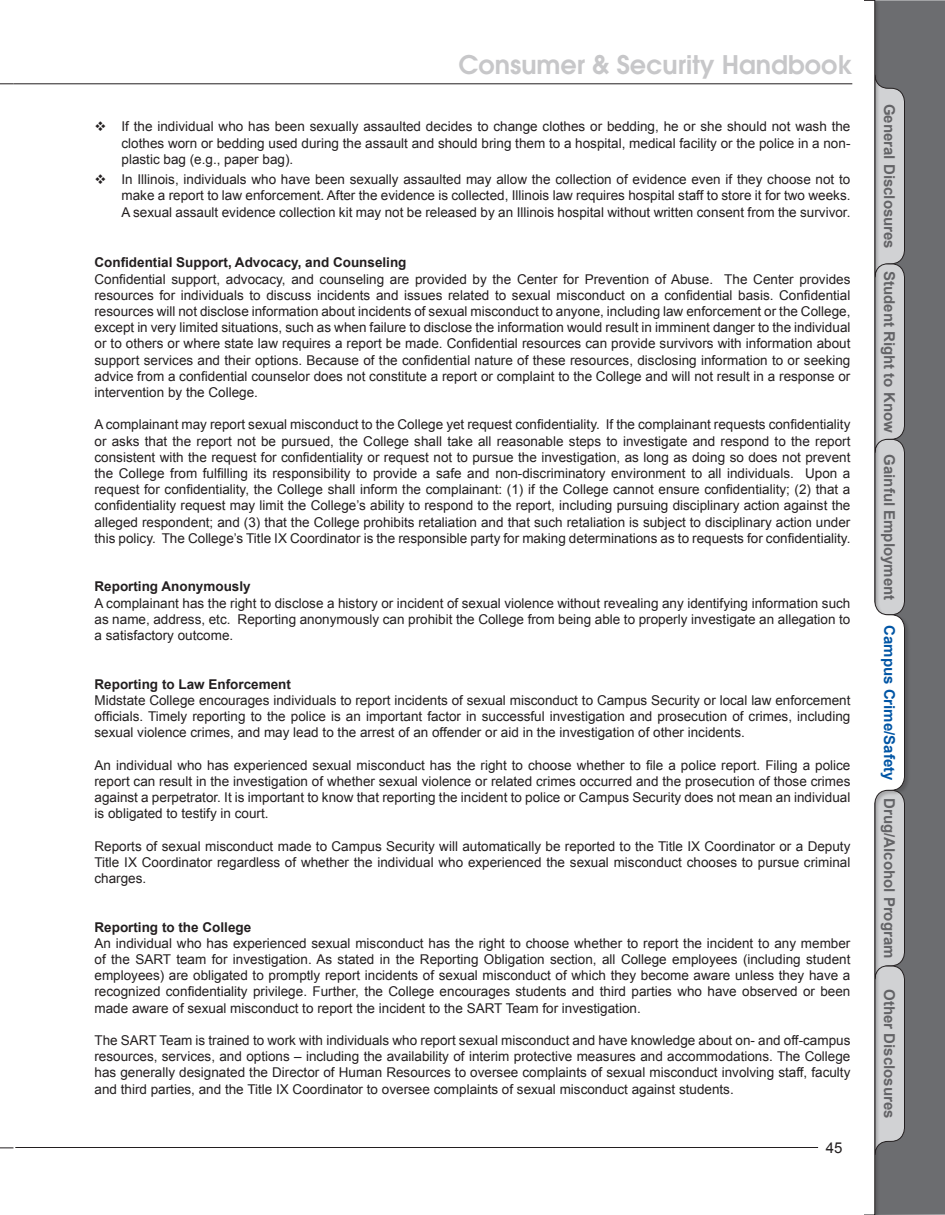
<style>
.page{position:relative;width:945px;height:1215px;background:#fff}
.page>*{position:absolute;margin:0;border:0;box-sizing:border-box;transform-origin:0 0}
.t1{font:600 25.5px "Avant Garde";color:#c7c7c9}
.t2{font:700 15px "Arial";color:#636366}
.t3{font:700 15px "Arial";color:#0155a5}
.t4{font:15px "Arial";color:#231f20}
.t5{font:13.5px/16.2px "Arial";color:#231f20;text-align:justify}
.Heading_2{font:700 13.5px "Arial";color:#231f20}
</style>
<div class="page">
<svg style="left:0;top:83px;width:14px;height:1px"></svg>
<svg style="left:0;top:1148px;width:14px;height:1px"></svg>
<hr style="left:15px;top:1147px;width:803px;height:1px;background:#231f20">
<hr style="left:14px;top:83px;width:838px;height:1px;background:#231f20">
<div style="left:910px;top:0;width:35px;height:1215px;background:#6c6d70"></div>
<div style="left:864px;top:0;width:46px;height:1215px;background:#231f20;opacity:.25"></div>
<svg style="left:864px;top:0;width:41px;height:1215px"></svg>
<h1 class="t1" style="left:459px;top:48px;width:395px">Consumer &amp; Security Handbook</h1>
<p class="t5" style="left:122px;top:119px;width:730px">If the individual who has been sexually assaulted decides to change clothes or bedding, he or she should not wash the clothes worn or bedding used during the assault and should bring them to a hospital, medical facility or the police in a non&shy;plastic bag (e.g., paper bag).</p>
<p class="t5" style="left:122px;top:172px;width:731px">In Illinois, individuals who have been sexually assaulted may allow the collection of evidence even if they choose not to make a report to law enforcement. After the evidence is collected, Illinois law requires hospital staff to store it for two weeks.<br>A sexual assault evidence collection kit may not be released by an Illinois hospital without written consent from the survivor.</p>
<p class="Heading_2" style="left:94px;top:254px;width:314px">Confidential Support, Advocacy, and Counseling</p>
<p class="t5" style="left:94px;top:271px;width:758px">Confidential support, advocacy, and counseling are provided by the Center for Prevention of Abuse. The Center provides resources for individuals to discuss incidents and issues related to sexual misconduct on a confidential basis. Confidential resources will not disclose information about incidents of sexual misconduct to anyone, including law enforcement or the College, except in very limited situations, such as when failure to disclose the information would result in imminent danger to the individual or to others or where state law requires a report be made. Confidential resources can provide survivors with information about support services and their options. Because of the confidential nature of these resources, disclosing information to or seeking advice from a confidential counselor does not constitute a report or complaint to the College and will not result in a response or intervention by the College.</p>
<p class="t5" style="left:94px;top:417px;width:758px">A complainant may report sexual misconduct to the College yet request confidentiality. If the complainant requests confidentiality or asks that the report not be pursued, the College shall take all reasonable steps to investigate and respond to the report consistent with the request for confidentiality or request not to pursue the investigation, as long as doing so does not prevent the College from fulfilling its responsibility to provide a safe and non-discriminatory environment to all individuals. Upon a request for confidentiality, the College shall inform the complainant: (1) if the College cannot ensure confidentiality; (2) that a confidentiality request may limit the College’s ability to respond to the report, including pursuing disciplinary action against the alleged respondent; and (3) that the College prohibits retaliation and that such retaliation is subject to disciplinary action under this policy. The College’s Title IX Coordinator is the responsible party for making determinations as to requests for confidentiality.</p>
<p class="Heading_2" style="left:94px;top:578px;width:158px">Reporting Anonymously</p>
<p class="t5" style="left:94px;top:595px;width:758px">A complainant has the right to disclose a history or incident of sexual violence without revealing any identifying information such as name, address, etc. Reporting anonymously can prohibit the College from being able to properly investigate an allegation to a satisfactory outcome.</p>
<p class="Heading_2" style="left:94px;top:675px;width:198px">Reporting to Law Enforcement</p>
<p class="t5" style="left:94px;top:692px;width:757px">Midstate College encourages individuals to report incidents of sexual misconduct to Campus Security or local law enforcement officials. Timely reporting to the police is an important factor in successful investigation and prosecution of crimes, including sexual violence crimes, and may lead to the arrest of an offender or aid in the investigation of other incidents.</p>
<p class="t5" style="left:94px;top:757px;width:757px">An individual who has experienced sexual misconduct has the right to choose whether to file a police report. Filing a police report can result in the investigation of whether sexual violence or related crimes occurred and the prosecution of those crimes against a perpetrator. It is important to know that reporting the incident to police or Campus Security does not mean an individual is obligated to testify in court.</p>
<p class="t5" style="left:94px;top:838px;width:757px">Reports of sexual misconduct made to Campus Security will automatically be reported to the Title IX Coordinator or a Deputy Title IX Coordinator regardless of whether the individual who experienced the sexual misconduct chooses to pursue criminal charges.</p>
<p class="Heading_2" style="left:94px;top:918px;width:158px">Reporting to the College</p>
<p class="t5" style="left:94px;top:935px;width:757px">An individual who has experienced sexual misconduct has the right to choose whether to report the incident to any member of the SART team for investigation. As stated in the Reporting Obligation section, all College employees (including student employees) are obligated to promptly report incidents of sexual misconduct of which they become aware unless they have a recognized confidentiality privilege. Further, the College encourages students and third parties who have observed or been made aware of sexual misconduct to report the incident to the SART Team for investigation.</p>
<p class="t5" style="left:94px;top:1032px;width:757px">The SART Team is trained to work with individuals who report sexual misconduct and have knowledge about on- and off-campus resources, services, and options – including the availability of interim protective measures and accommodations. The College has generally designated the Director of Human Resources to oversee complaints of sexual misconduct involving staff, faculty and third parties, and the Title IX Coordinator to oversee complaints of sexual misconduct against students.</p>
<p class="t4" style="left:826px;top:1138px;width:18px">45</p>
<p class="t2" style="left:899px;top:104px;width:147px;rotate:90deg">General Disclosures</p>
<p class="t2" style="left:899px;top:271px;width:163px;rotate:90deg">Student Right to Know</p>
<p class="t2" style="left:899px;top:454px;width:147px;rotate:90deg">Gainful Employment</p>
<p class="t3" style="left:899px;top:625px;width:157px;rotate:90deg">Campus Crime/Safety</p>
<p class="t2" style="left:899px;top:798px;width:162px;rotate:90deg">Drug/Alcohol Program</p>
<p class="t2" style="left:899px;top:989px;width:131px;rotate:90deg">Other Disclosures</p>
</div>
